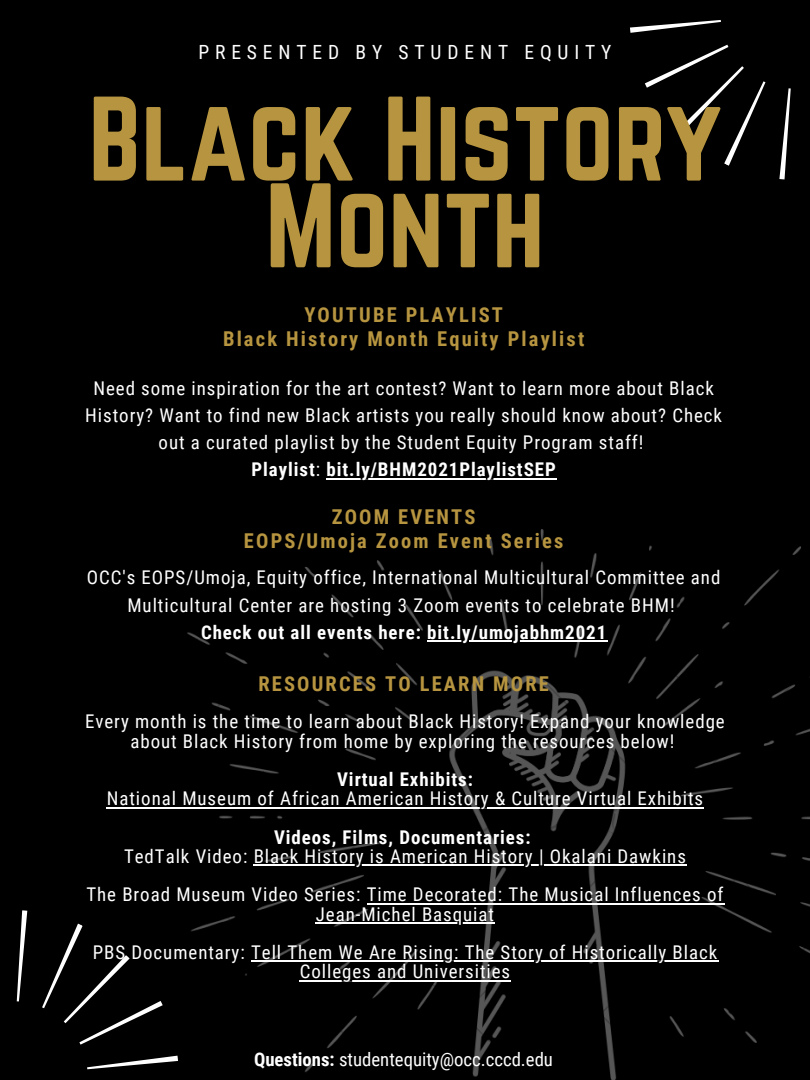
<style>
.page{position:relative;width:810px;height:1080px;background:#000}
.page>*{position:absolute;margin:0;border:0;box-sizing:border-box;transform-origin:0 0}
.t1{font:105.06px/86.8px "Norwester";color:#b79540;text-align:center}
.t2{font:700 20.44px "Roboto Condensed";letter-spacing:.105em;color:#b79540}
.t3{font:19.56px "Roboto Condensed";letter-spacing:.3em;color:#fff}
.t4{font:18.88px/27.2px "Roboto Condensed";letter-spacing:.05em;color:#fff;text-align:center}
.t5{font:700 18.88px "Roboto Condensed";letter-spacing:.05em;color:#fff}
.t6{font:18.75px "Roboto Condensed";color:#fff}
.s1{font-weight:400}
.s2{font-weight:700}
</style>
<div class="page">
<svg style="left:16px;top:910px;width:162px;height:160px"></svg>
<svg style="left:630px;top:20px;width:161px;height:160px"></svg>
<img style="left:187px;top:530px;width:623px;height:550px">
<hr style="left:326px;top:478px;width:231px;height:1px;background:#fff">
<hr style="left:107px;top:807px;width:597px;height:2px;background:#fff">
<hr style="left:254px;top:864px;width:433px;height:2px;background:#fff">
<hr style="left:367px;top:903px;width:357px;height:2px;background:#fff">
<hr style="left:316px;top:922px;width:179px;height:2px;background:#fff">
<hr style="left:251px;top:960px;width:467px;height:2px;background:#fff">
<hr style="left:300px;top:980px;width:211px;height:2px;background:#fff">
<hr style="left:427px;top:640px;width:180px;height:2px;background:#fff">
<p class="t3" style="left:198px;top:41px;width:415px">PRESENTED BY STUDENT EQUITY</p>
<p class="t1" style="left:89px;top:100px;width:634px">Black History<br>Month</p>
<p class="t2" style="left:304px;top:304px;width:200px">YOUTUBE PLAYLIST</p>
<p class="t2" style="left:223px;top:327px;width:363px">Black History Month Equity Playlist</p>
<p class="t4" style="left:85px;top:375px;width:638px">Need some inspiration for the art contest? Want to learn more about Black<br>History? Want to find new Black artists you really should know about? Check out a curated playlist by the Student Equity Program staff!</p>
<p class="t5" style="left:252px;top:459px;width:306px">Playlist<span class="s1">:</span> bit.ly/BHM2021PlaylistSEP</p>
<p class="t2" style="left:332px;top:505px;width:145px">ZOOM EVENTS</p>
<p class="t2" style="left:244px;top:529px;width:321px">EOPS/Umoja Zoom Event Series</p>
<p class="t4" style="left:87px;top:564px;width:635px">OCC's EOPS/Umoja, Equity office, International Multicultural Committee and<br>Multicultural Center are hosting 3 Zoom events to celebrate BHM!</p>
<p class="t5" style="left:201px;top:621px;width:407px">Check out all events here: bit.ly/umojabhm2021</p>
<p class="t2" style="left:258px;top:672px;width:292px">RESOURCES TO LEARN MORE</p>
<p class="t4" style="left:85px;top:712px;width:641px;line-height:19.2px">Every month is the time to learn about Black History! Expand your knowledge about Black History from home by exploring the resources below!</p>
<p class="t5" style="left:337px;top:769px;width:137px">Virtual Exhibits:</p>
<p class="t4" style="left:107px;top:785px;width:598px">National Museum of African American History &amp; Culture Virtual Exhibits</p>
<p class="t5" style="left:274px;top:826px;width:258px">Videos, Films, Documentaries:</p>
<p class="t4" style="left:124px;top:843px;width:563px">TedTalk Video: Black History is American History | Okalani Dawkins</p>
<p class="t4" style="left:86px;top:885px;width:639px;line-height:19.2px">The Broad Museum Video Series: Time Decorated: The Musical Influences of<br>Jean-Michel Basquiat</p>
<p class="t4" style="left:93px;top:943px;width:626px;line-height:19.2px">PBS Documentary: Tell Them We Are Rising: The Story of Historically Black<br>Colleges and Universities</p>
<p class="t6" style="left:254px;top:1048px;width:300px"><span class="s2">Questions:</span> studentequity@occ.cccd.edu</p>
</div>
